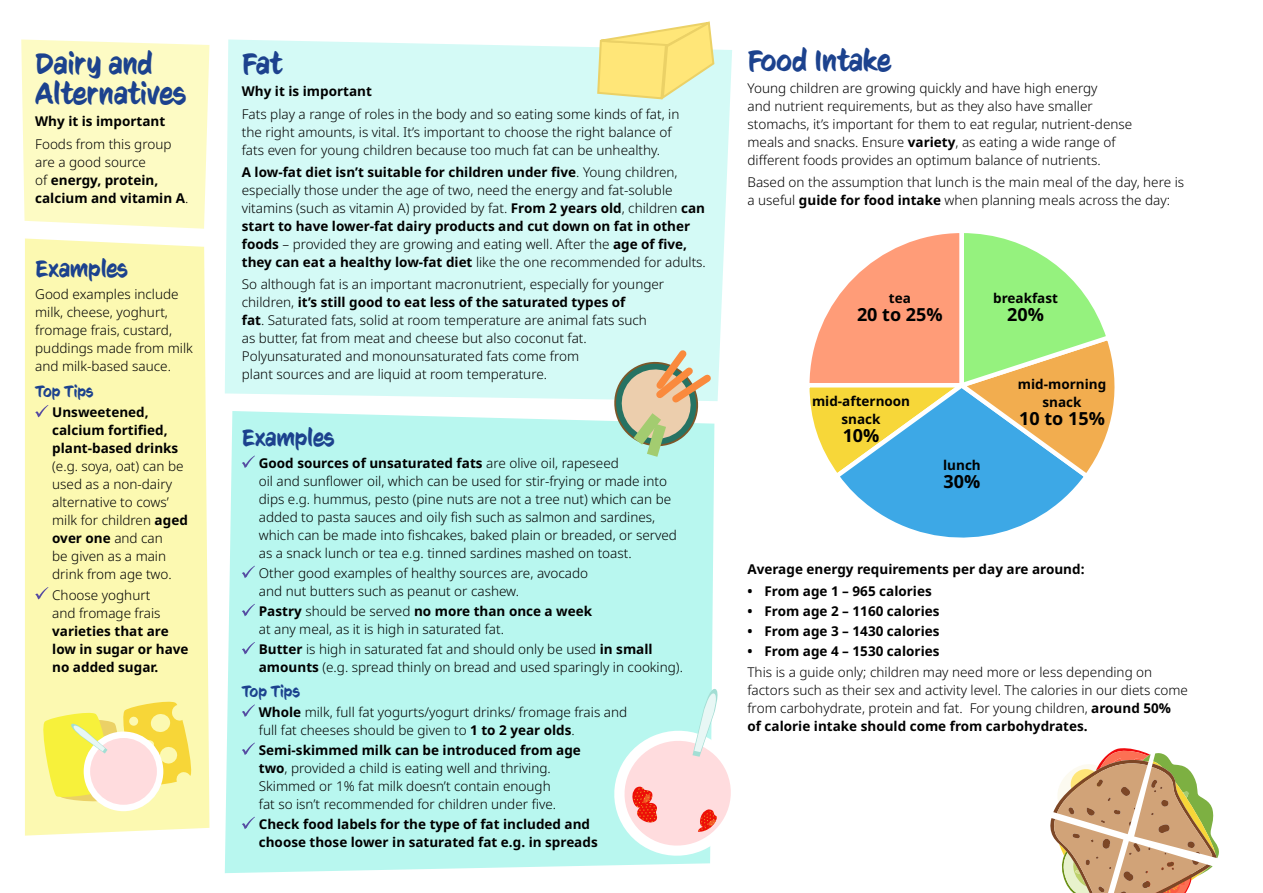
<style>
.page{position:relative;width:1263px;height:893px;background:#fff}
.page>*{position:absolute;margin:0;border:0;box-sizing:border-box;transform-origin:0 0}
.CC_heads_1{font:30px/30px "CC Sign Language";color:#1c428e}
.CC_heads_2{font:24px "CC Sign Language";color:#1c428e}
.body_bullets{font:700 18px "Noto Sans";color:#000}
.top_tips{font:16.5px "CC Sign Language";color:#1c428e}
.body{font:300 13.5px/18px "Noto Sans";color:#000}
.body_bullets-2{font:300 13.5px/18px "Noto Sans";color:#000}
.body_bullets-3{font:700 13.5px/18px "Noto Sans";color:#000}
.body-2{font:700 13.5px "Noto Sans";color:#000}
.s1{font-weight:700}
.s2{font-weight:300}
</style>
<div class="page">
<svg style="left:21px;top:39px;width:188px;height:190px;background:#fdfbc7"></svg>
<div style="left:225px;top:39px;width:507px;height:362px;background:#d4faf6"></div>
<div style="left:225px;top:411px;width:489px;height:462px;background:#b8f7ef"></div>
<div style="left:25px;top:238px;width:184px;height:598px;background:#fcf9b1"></div>
<svg style="left:35px;top:405px;width:13px;height:12px"></svg>
<svg style="left:35px;top:587px;width:13px;height:12px"></svg>
<svg style="left:242px;top:455px;width:13px;height:13px"></svg>
<svg style="left:242px;top:566px;width:13px;height:12px"></svg>
<svg style="left:242px;top:604px;width:13px;height:12px"></svg>
<svg style="left:242px;top:642px;width:13px;height:12px"></svg>
<svg style="left:242px;top:704px;width:13px;height:13px"></svg>
<svg style="left:242px;top:742px;width:13px;height:13px"></svg>
<svg style="left:242px;top:817px;width:13px;height:12px"></svg>
<div style="left:84px;top:731px;width:79px;height:80px;background:#fff;border-radius:50%"></div>
<svg style="left:39px;top:699px;width:154px;height:105px;background:#faeb94"></svg>
<svg style="left:610px;top:344px;width:107px;height:125px;background:#c3d6bf"></svg>
<svg style="left:606px;top:687px;width:125px;height:177px"></svg>
<svg style="left:583px;top:21px;width:132px;height:80px;background:#f4eba4"></svg>
<svg style="left:809px;top:233px;width:306px;height:305px"></svg>
<svg style="left:1050px;top:748px;width:169px;height:145px"></svg>
<p class="CC_heads_1" style="left:35px;top:49px;width:152px">Dairy and<br>Alternatives</p>
<p class="body-2" style="left:35px;top:114px;width:132px">Why it is important</p>
<p class="body" style="left:35px;top:135px;width:155px">Foods from this group are a good source<br>of <span class="s1">energy, protein, calcium and vitamin A</span>.</p>
<p class="CC_heads_2" style="left:35px;top:255px;width:94px">Examples</p>
<p class="body" style="left:35px;top:285px;width:159px">Good examples include milk, cheese, yoghurt, fromage frais, custard, puddings made from milk and milk-based sauce.</p>
<p class="top_tips" style="left:35px;top:382px;width:60px">Top Tips</p>
<p class="body_bullets-2" style="left:52px;top:404px;width:137px"><span class="s1">Unsweetened, calcium fortified, plant-based drinks </span>(e.g. soya, oat) can be used as a non-dairy alternative to cows’ milk for children <span class="s1">aged over one</span> and can<br>be given as a main drink from age two.</p>
<p class="body_bullets-3" style="left:52px;top:586px;width:138px"><span class="s2">Choose yoghurt<br>and fromage frais </span>varieties that are low in sugar or have no added sugar.</p>
<p class="CC_heads_1" style="left:242px;top:49px;width:42px">Fat</p>
<p class="body-2" style="left:242px;top:84px;width:132px">Why it is important</p>
<p class="body" style="left:242px;top:105px;width:439px">Fats play a range of roles in the body and so eating some kinds of fat, in the right amounts, is vital. It’s important to choose the right balance of fats even for young children because too much fat can be unhealthy.</p>
<p class="body" style="left:242px;top:163px;width:466px"><span class="s1">A low-fat diet isn’t suitable for children under five</span>. Young children, especially those under the age of two, need the energy and fat-soluble vitamins (such as vitamin A) provided by fat. <span class="s1">From 2 years old</span>, children <span class="s1">can start to have lower-fat dairy products and cut down on fat in other foods</span> – provided they are growing and eating well. After the <span class="s1">age of five, they can eat a healthy low-fat diet</span> like the one recommended for adults.</p>
<p class="body" style="left:242px;top:275px;width:424px">So although fat is an important macronutrient, especially for younger children, <span class="s1">it’s still good to eat less of the saturated types of<br>fat</span>. Saturated fats, solid at room temperature are animal fats such<br>as butter, fat from meat and cheese but also coconut fat.<br>Polyunsaturated and monounsaturated fats come from<br>plant sources and are liquid at room temperature.</p>
<p class="CC_heads_2" style="left:242px;top:424px;width:94px">Examples</p>
<p class="body_bullets-2" style="left:259px;top:454px;width:420px"><span class="s1">Good sources of unsaturated fats</span> are olive oil, rapeseed<br>oil and sunflower oil, which can be used for stir-frying or made into dips e.g. hummus, pesto (pine nuts are not a tree nut) which can be added to pasta sauces and oily fish such as salmon and sardines, which can be made into fishcakes, baked plain or breaded, or served as a snack lunch or tea e.g. tinned sardines mashed on toast.</p>
<p class="body_bullets-2" style="left:259px;top:564px;width:331px">Other good examples of healthy sources are, avocado and nut butters such as peanut or cashew.</p>
<p class="body_bullets-2" style="left:259px;top:603px;width:335px"><span class="s1">Pastry</span> should be served <span class="s1">no more than once a week </span>at any meal, as it is high in saturated fat.</p>
<p class="body_bullets-2" style="left:259px;top:641px;width:426px"><span class="s1">Butter</span> is high in saturated fat and should only be used <span class="s1">in small amounts</span> (e.g. spread thinly on bread and used sparingly in cooking).</p>
<p class="top_tips" style="left:242px;top:682px;width:60px">Top Tips</p>
<p class="body_bullets-2" style="left:259px;top:703px;width:370px"><span class="s1">Whole</span> milk, full fat yogurts/yogurt drinks/ fromage frais and full fat cheeses should be given to <span class="s1">1 to 2 year olds</span>.</p>
<p class="body_bullets-2" style="left:259px;top:741px;width:324px"><span class="s1">Semi-skimmed milk can be introduced from age two</span>, provided a child is eating well and thriving.<br>Skimmed or 1% fat milk doesn’t contain enough<br>fat so isn’t recommended for children under five.</p>
<p class="body_bullets-3" style="left:259px;top:816px;width:340px">Check food labels for the type of fat included and choose those lower in saturated fat e.g. in spreads</p>
<p class="CC_heads_1" style="left:747px;top:45px;width:145px">Food Intake</p>
<p class="body" style="left:747px;top:79px;width:386px">Young children are growing quickly and have high energy<br>and nutrient requirements, but as they also have smaller stomachs, it’s important for them to eat regular, nutrient-dense meals and snacks. Ensure <span class="s1">variety</span>, as eating a wide range of different foods provides an optimum balance of nutrients.</p>
<p class="body" style="left:747px;top:174px;width:438px">Based on the assumption that lunch is the main meal of the day, here is a useful <span class="s1">guide for food intake</span> when planning meals across the day:</p>
<p class="body_bullets-3" style="left:889px;top:289px;width:23px">tea</p>
<p class="body_bullets" style="left:857px;top:304px;width:87px">20 to 25%</p>
<p class="body_bullets-3" style="left:993px;top:289px;width:66px">breakfast</p>
<p class="body_bullets" style="left:1007px;top:304px;width:38px">20%</p>
<p class="body_bullets-3" style="left:812px;top:392px;width:100px;text-align:center">mid-afternoon snack</p>
<p class="body_bullets" style="left:843px;top:425px;width:38px">10%</p>
<p class="body_bullets-3" style="left:943px;top:456px;width:39px">lunch</p>
<p class="body_bullets" style="left:943px;top:471px;width:38px">30%</p>
<p class="body_bullets-3" style="left:1018px;top:375px;width:90px;text-align:center">mid-morning snack</p>
<p class="body_bullets" style="left:1019px;top:408px;width:87px">10 to 15%</p>
<p class="body-2" style="left:747px;top:561px;width:339px">Average energy requirements per day are around:</p>
<p class="body_bullets-3" style="left:747px;top:582px;width:186px">• From age 1 – 965 calories</p>
<p class="body_bullets-3" style="left:747px;top:603px;width:193px">• From age 2 – 1160 calories</p>
<p class="body_bullets-3" style="left:747px;top:623px;width:193px">• From age 3 – 1430 calories</p>
<p class="body_bullets-3" style="left:747px;top:643px;width:193px">• From age 4 – 1530 calories</p>
<p class="body" style="left:747px;top:663px;width:442px">This is a guide only; children may need more or less depending on factors such as their sex and activity level. The calories in our diets come from carbohydrate, protein and fat. For young children, <span class="s1">around 50% of calorie intake should come from carbohydrates.</span></p>
</div>
